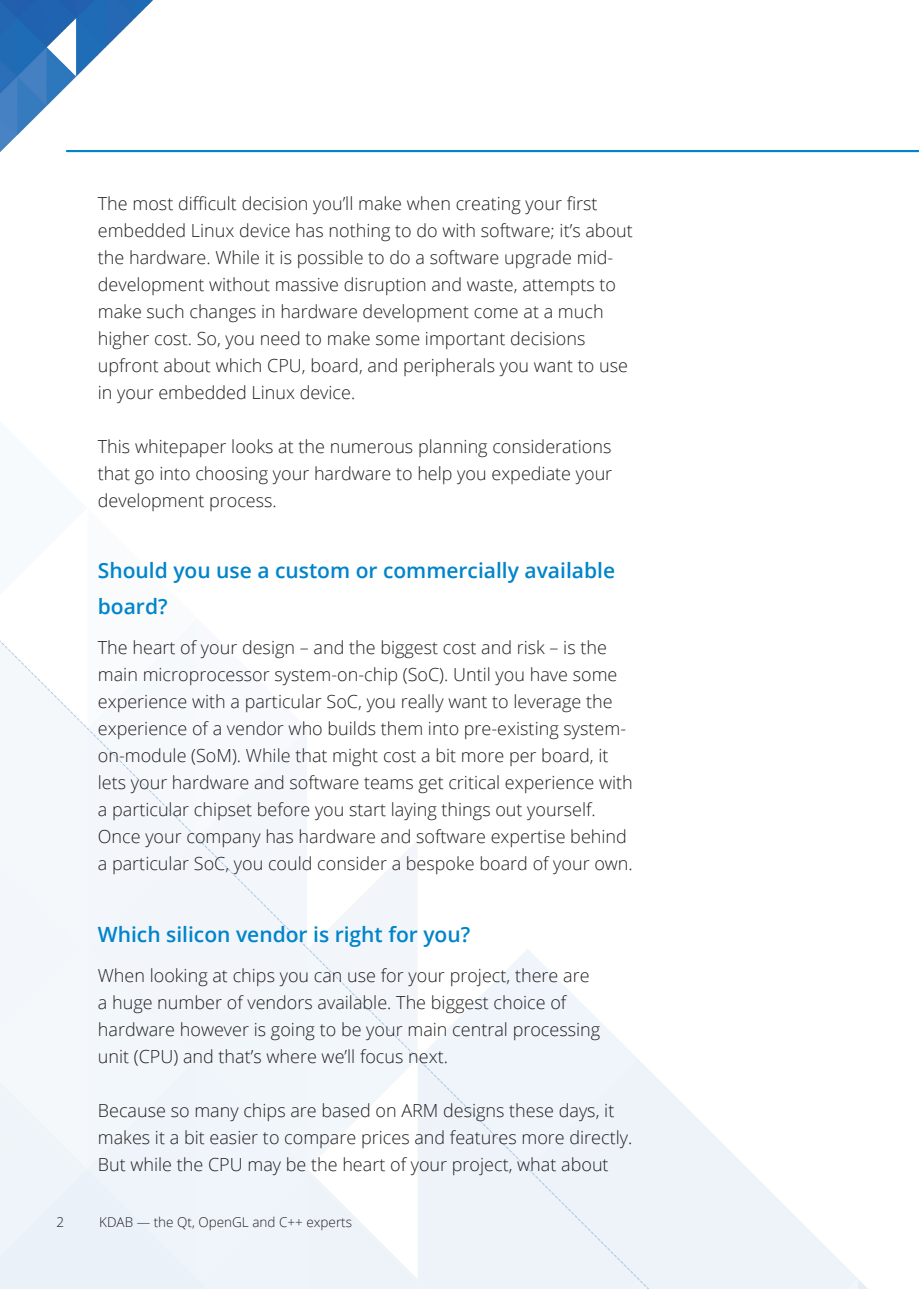
<style>
.page{position:relative;width:919px;height:1289px;background:#fff}
.page>*{position:absolute;margin:0;border:0;box-sizing:border-box;transform-origin:0 0}
.Section_Title{font:600 21px/36px "Open Sans";color:#0084ca}
.Body_Text{font:300 18px/27px "Open Sans";color:#231f20}
.t1{font:300 13.5px "Open Sans";color:#231f20}
</style>
<div class="page">
<img style="left:0;top:640px;width:867px;height:648px">
<img style="left:0;top:0;width:180px;height:153px">
<hr style="left:66px;top:150px;width:852px;height:2px;background:#0084ca">
<p class="Body_Text" style="left:98px;top:189px;width:536px">The most difficult decision you’ll make when creating your first embedded Linux device has nothing to do with software; it’s about the hardware. While it is possible to do a software upgrade mid&shy;development without massive disruption and waste, attempts to make such changes in hardware development come at a much higher cost. So, you need to make some important decisions upfront about which CPU, board, and peripherals you want to use in your embedded Linux device.</p>
<p class="Body_Text" style="left:98px;top:432px;width:516px;text-align:justify">This whitepaper looks at the numerous planning considerations that go into choosing your hardware to help you expediate your development process.</p>
<p class="Section_Title" style="left:98px;top:552px;width:518px">Should you use a custom or commercially available board?</p>
<p class="Body_Text" style="left:98px;top:633px;width:536px">The heart of your design – and the biggest cost and risk – is the main microprocessor system-on-chip (SoC). Until you have some experience with a particular SoC, you really want to leverage the experience of a vendor who builds them into pre-existing system&shy;on-module (SoM). While that might cost a bit more per board, it lets your hardware and software teams get critical experience with a particular chipset before you start laying things out yourself.<br>Once your company has hardware and software expertise behind a particular SoC, you could consider a bespoke board of your own.</p>
<p class="Section_Title" style="left:98px;top:915px;width:374px">Which silicon vendor is right for you?</p>
<p class="Body_Text" style="left:98px;top:961px;width:504px">When looking at chips you can use for your project, there are a huge number of vendors available. The biggest choice of hardware however is going to be your main central processing unit (CPU) and that’s where we’ll focus next.</p>
<p class="Body_Text" style="left:98px;top:1096px;width:536px">Because so many chips are based on ARM designs these days, it makes it a bit easier to compare prices and features more directly.<br>But while the CPU may be the heart of your project, what about</p>
<p class="t1" style="left:56px;top:1212px;width:9px">2</p>
<p class="t1" style="left:99px;top:1212px;width:254px">KDAB — the Qt, OpenGL and C++ experts</p>
</div>
